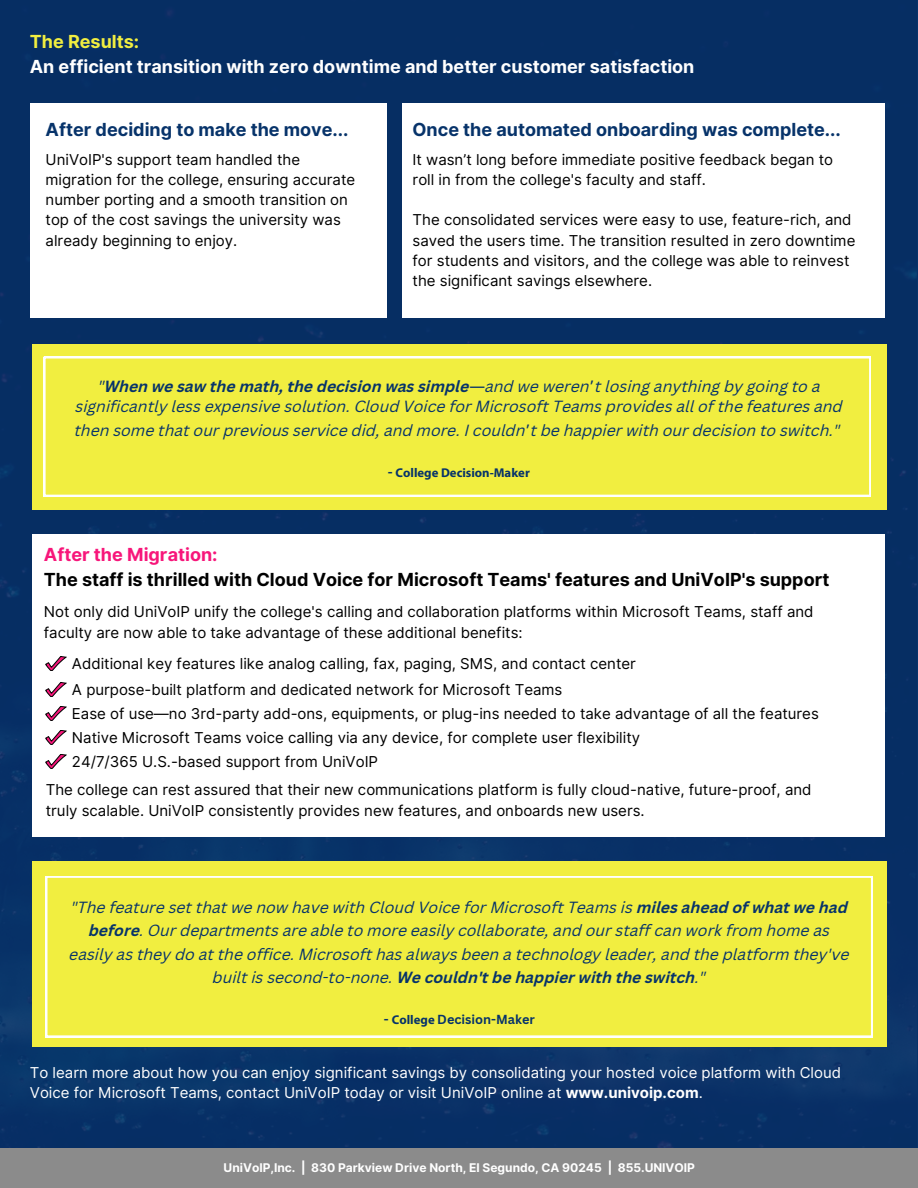
<style>
.page{position:relative;width:918px;height:1188px;background:#fff}
.page>*{position:absolute;margin:0;border:0;box-sizing:border-box;transform-origin:0 0}
.t1{font:700 18px "Inter";color:#000}
.t2{font:700 18px "Inter";color:#07336a}
.t3{font:700 18px "Inter";color:#fff}
.t4{font:700 18px "Inter";color:#f7167a}
.t5{font:700 18px "Inter";color:#f1ee40}
.t6{font:italic 15.75px/23.4px "Canva Sans";color:#07336a;text-align:center}
.t7{font:15px/20.2px "Inter";color:#000}
.t8{font:15px/20.2px "Inter";color:#fff}
.t9{font:700 12.75px "Myriad Pro";color:#07336a}
.t10{font:700 12.75px "Canva Sans";color:#07336a}
.t11{font:700 12px "Inter";color:#fff}
.s1{font-weight:700}
.s2{font-family:"Noto Sans Gurmukhi";font-style:normal}
.s3{font-family:"Canva Sans"}
.s4{font-family:"Myriad Pro"}
</style>
<div class="page">
<img style="left:0;top:0;width:916px;height:1148px">
<div style="left:32px;top:344px;width:855px;height:166px;background:#f1ee40"></div>
<svg style="left:44px;top:357px;width:827px;height:139px"></svg>
<div style="left:0;top:1148px;width:918px;height:40px;background:#8b8b8b"></div>
<div style="left:30px;top:103px;width:356px;height:215px;background:#fff"></div>
<div style="left:402px;top:103px;width:483px;height:215px;background:#fff"></div>
<div style="left:32px;top:534px;width:853px;height:303px;background:#fff"></div>
<div style="left:32px;top:862px;width:855px;height:185px;background:#f1ee40"></div>
<svg style="left:46px;top:876px;width:827px;height:161px"></svg>
<svg style="left:46px;top:656px;width:20px;height:15px"></svg>
<svg style="left:46px;top:682px;width:20px;height:15px"></svg>
<svg style="left:46px;top:706px;width:20px;height:15px"></svg>
<svg style="left:46px;top:730px;width:20px;height:15px"></svg>
<svg style="left:46px;top:754px;width:20px;height:15px"></svg>
<p class="t5" style="left:30px;top:31px;width:111px">The Results:</p>
<p class="t3" style="left:30px;top:56px;width:666px">An efficient transition with zero downtime and better customer satisfaction</p>
<p class="t2" style="left:46px;top:119px;width:304px">After deciding to make the move...</p>
<p class="t7" style="left:46px;top:149px;width:311px">UniVoIP's support team handled the migration for the college, ensuring accurate number porting and a smooth transition on top of the cost savings the university was already beginning to enjoy.</p>
<p class="t2" style="left:413px;top:119px;width:430px">Once the automated onboarding was complete...</p>
<p class="t7" style="left:413px;top:149px;width:422px">It wasn’t long before immediate positive feedback began to roll in from the college's faculty and staff.</p>
<p class="t7" style="left:413px;top:210px;width:444px">The consolidated services were easy to use, feature-rich, and saved the users time. The transition resulted in zero downtime for students and visitors, and the college was able to reinvest the significant savings elsewhere.</p>
<p class="t6" style="left:76px;top:377px;width:769px;line-height:20.4px">"<span class="s1">When we saw the math, the decision was simple</span><span class="s2">—</span>and we weren<span class="s2">’</span>t losing anything by going to a significantly less expensive solution. Cloud Voice for Microsoft Teams provides all of the features and</p>
<p class="t6" style="left:75px;top:420px;width:767px">then some that our previous service did, and more. I couldn<span class="s2">’</span>t be happier with our decision to switch."</p>
<p class="t9" style="left:388px;top:465px;width:144px"><span class="s3">-</span> College Decision-Maker</p>
<p class="t4" style="left:44px;top:544px;width:175px">After the Migration:</p>
<p class="t1" style="left:44px;top:569px;width:787px">The staff is thrilled with Cloud Voice for Microsoft Teams' features and UniVoIP's support</p>
<p class="t7" style="left:44px;top:602px;width:771px">Not only did UniVoIP unify the college's calling and collaboration platforms within Microsoft Teams, staff and faculty are now able to take advantage of these additional benefits:</p>
<p class="t7" style="left:72px;top:651px;width:566px;line-height:26px">Additional key features like analog calling, fax, paging, SMS, and contact center<br>A purpose-built platform and dedicated network for Microsoft Teams</p>
<p class="t7" style="left:72px;top:704px;width:748px">Ease of use—no 3rd-party add-ons, equipments, or plug-ins needed to take advantage of all the features</p>
<p class="t7" style="left:72px;top:726px;width:570px;line-height:24px">Native Microsoft Teams voice calling via any device, for complete user flexibility<br>24/7/365 U.S.-based support from UniVoIP</p>
<p class="t7" style="left:46px;top:780px;width:767px">The college can rest assured that their new communications platform is fully cloud-native, future-proof, and truly scalable. UniVoIP consistently provides new features, and onboards new users.</p>
<p class="t6" style="left:69px;top:897px;width:782px">"The feature set that we now have with Cloud Voice for Microsoft Teams is <span class="s1">miles ahead of what we had before</span>. Our departments are able to more easily collaborate, and our staff can work from home as easily as they do at the office. Microsoft has always been a technology leader, and the platform they've built is second-to-none. <span class="s1">We couldn't be happier with the switch</span>."</p>
<p class="t10" style="left:384px;top:1011px;width:152px">- <span class="s4">College</span> Decision-Maker</p>
<p class="t8" style="left:30px;top:1063px;width:813px">To learn more about how you can enjoy significant savings by consolidating your hosted voice platform with Cloud<br>Voice for Microsoft Teams, contact UniVoIP today or visit UniVoIP online at <span class="s1">www.univoip.com</span>.</p>
<p class="t11" style="left:224px;top:1158px;width:473px">UniVoIP,Inc. | 830 Parkview Drive North, El Segundo, CA 90245 | 855.UNIVOIP</p>
<p class="t11" style="left:224px;top:1160px;width:473px">UniVoIP,Inc. | 830 Parkview Drive North, El Segundo, CA 90245 | 855.UNIVOIP</p>
</div>
